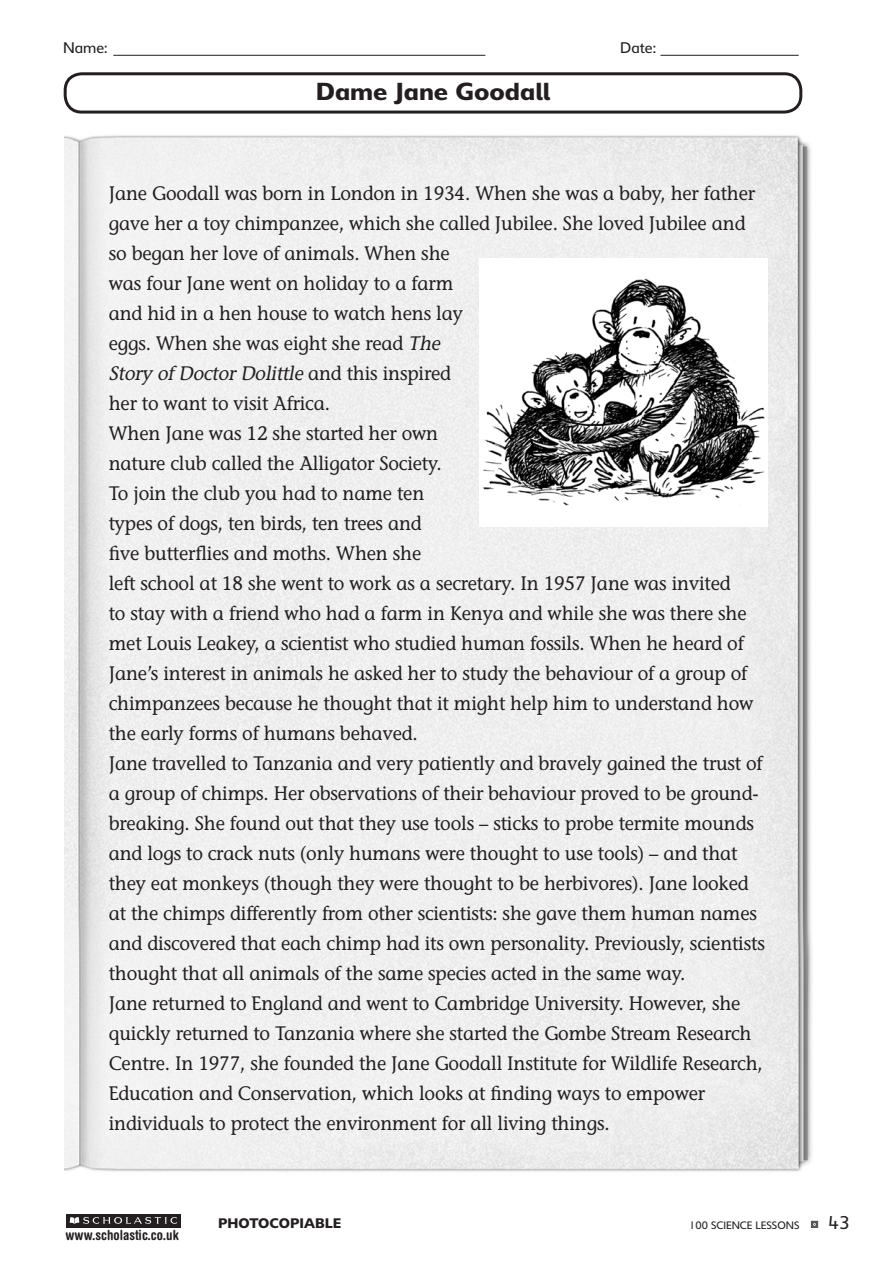
<style>
.page{position:relative;width:893px;height:1263px;background:#fff}
.page>*{position:absolute;margin:0;border:0;box-sizing:border-box;transform-origin:0 0}
.ph_ks2{font:600 24px "Delargo DT Infant";color:#231f20}
.p_extract_ks2{font:500 19.5px/30px "Stone Informal Std";letter-spacing:-.01em;color:#231f20;scale:.95 1}
.t1{font:18px "Delargo DT Infant";color:#231f20}
.t2{font:15px "Delargo DT Infant";color:#231f20}
.t3{font:700 condensed 13.95px "Helvetica Rounded LT Std";color:#231f20}
.t4{font:600 13.5px "Delargo DT Infant";color:#231f20}
.t5{font:10.5px "Delargo DT Infant";color:#231f20}
.t6{font:10.5px "Delargo DT Infant";color:#57585a}
.s1{font-style:italic}
</style>
<div class="page">
<hr style="left:113px;top:55px;width:372px;height:1px;background:#231f20">
<hr style="left:660px;top:55px;width:139px;height:1px;background:#231f20">
<div style="left:811px;top:1221px;width:7px;height:7px;border:6px solid #57585a"></div>
<div style="left:66px;top:1214px;width:114px;height:14px;background:#231f20"></div>
<svg style="left:70px;top:1217px;width:107px;height:7px"></svg>
<div style="left:64px;top:72px;width:738px;height:42px;border:3px solid #231f20;border-radius:16px"></div>
<img style="left:64px;top:135px;width:748px;height:1037px">
<img style="left:479px;top:258px;width:289px;height:268px">
<p class="t2" style="left:63px;top:38px;width:46px">Name:</p>
<p class="t2" style="left:620px;top:38px;width:37px">Date:</p>
<p class="ph_ks2" style="left:316px;top:76px;width:236px">Dame Jane Goodall</p>
<p class="p_extract_ks2" style="left:109px;top:178px;width:682px">Jane Goodall was born in London in 1934. When she was a baby, her father gave her a toy chimpanzee, which she called Jubilee. She loved Jubilee and so began her love of animals. When she<br>was four Jane went on holiday to a farm<br>and hid in a hen house to watch hens lay<br>eggs. When she was eight she read <span class="s1">The<br>Story of DoctorDolittle</span> a n d t h i s i n s p i r e d<br>her to want to visit Africa.<br>When Jane was 12 she started her own<br>nature club called the Alligator Society.</p>
<p class="p_extract_ks2" style="left:109px;top:478px;width:680px">To join the club you had to name ten<br>types of dogs, ten birds, ten trees and<br>five butterflies and moths. When she<br>left school at 18 she went to work as a secretary. In 1957 Jane was invited<br>to stay with a friend who had a farm in Kenya and while she was there she met Louis Leakey, a scientist who studied human fossils. When he heard of Jane’s interest in animals he asked her to study the behaviour of a group of chimpanzees because he thought that it might help him to understand how the early forms of humans behaved.</p>
<p class="p_extract_ks2" style="left:109px;top:748px;width:692px">Jane travelled to Tanzania and very patiently and bravely gained the trust of a group of chimps. Her observations of their behaviour proved to be ground&shy;breaking. She found out that they use tools – sticks to probe termite mounds and logs to crack nuts (only humans were thought to use tools) – and that they eat monkeys (though they were thought to be herbivores). Jane looked at the chimps differently from other scientists: she gave them human names and discovered that each chimp had its own personality. Previously, scientists thought that all animals of the same species acted in the same way.</p>
<p class="p_extract_ks2" style="left:109px;top:988px;width:690px">Jane returned to England and went to Cambridge University. However, she quickly returned to Tanzania where she started the Gombe Stream Research Centre. In 1977, she founded the Jane Goodall Institute for Wildlife Research, Education and Conservation, which looks at finding ways to empower individuals to protect the environment for all living things.</p>
<p class="t3" style="left:66px;top:1226px;width:115px">www.scholastic.co.uk</p>
<p class="t4" style="left:218px;top:1214px;width:124px">PHOTOCOPIABLE</p>
<p class="t5" style="left:689px;top:1219px;width:112px">100 SCIENCE LESSONS</p>
<p class="t6" style="left:813px;top:1215px;width:4px">.</p>
<p class="t1" style="left:828px;top:1211px;width:23px">43</p>
</div>
